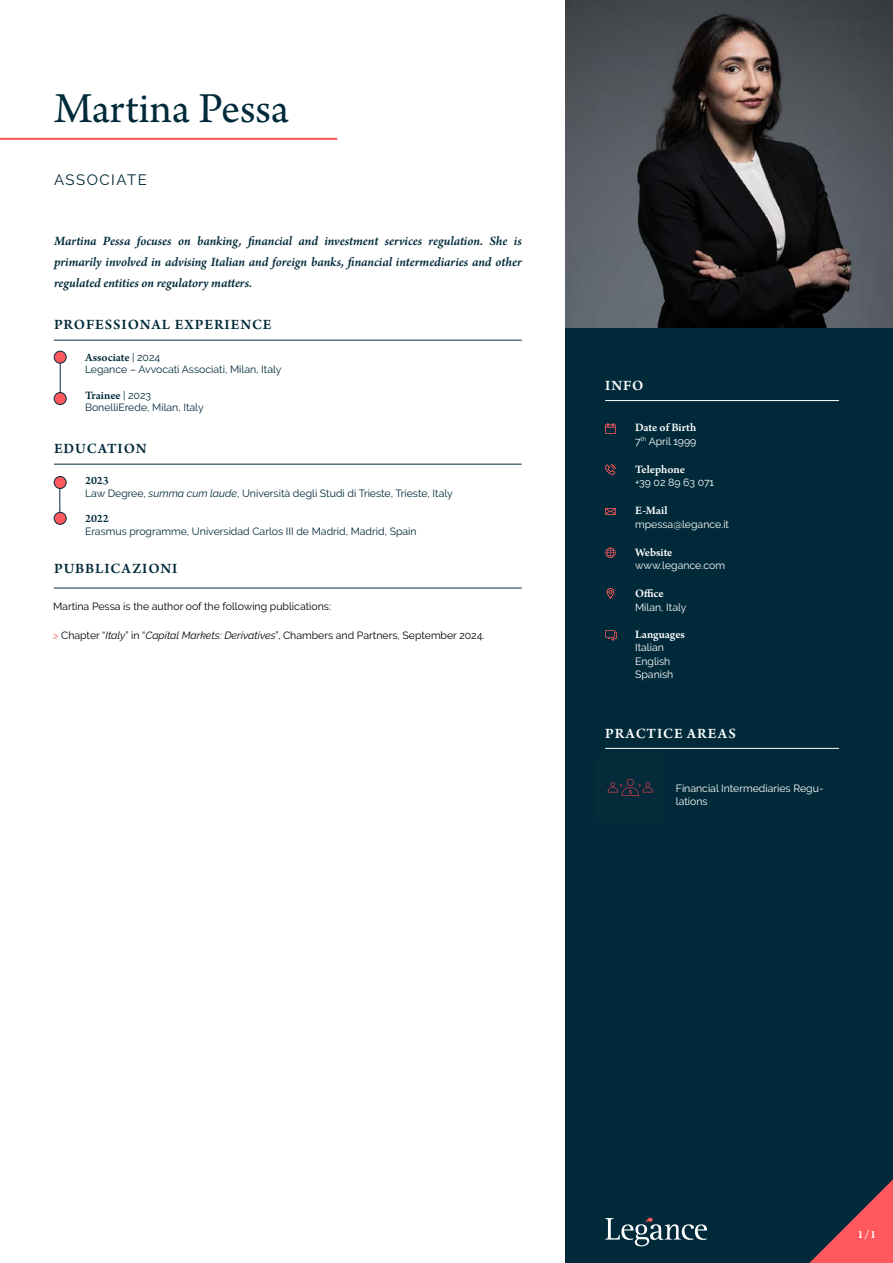
<style>
.page{position:relative;width:893px;height:1263px;background:#fff}
.page>*{position:absolute;margin:0;border:0;box-sizing:border-box;transform-origin:0 0}
.t1{font:45px "Arno Pro";letter-spacing:-.005em;color:#002a3a}
.t2{font:600 15px "Arno Pro";letter-spacing:.06em;color:#002a3a}
.t3{font:600 15px "Arno Pro";letter-spacing:.06em;color:#fff}
.t4{font:15px "Raleway";letter-spacing:.1em;color:#002a3a}
.t5{font:italic 600 13.5px/21px "Arno Pro";letter-spacing:-.005em;color:#002a3a;text-align:justify}
.t6{font:600 12px "Arno Pro";letter-spacing:-.005em;color:#fff}
.t7{font:600 12px "Arno Pro";color:#002a3a}
.t8{font:10.5px "Raleway";color:#002a3a}
.t9{font:10.5px "Raleway";color:#000}
.t10{font:10.5px/13.5px "Raleway";color:#fff}
.s1{font-family:"Raleway";font-weight:400;font-size:10.5px}
.s2{font-style:italic}
.s3{color:#ff585d}
</style>
<div class="page">
<hr style="left:54px;top:340px;width:468px;height:1px;background:#002a3a">
<hr style="left:60px;top:357px;width:1px;height:42px;background:#002a3a">
<div style="left:54px;top:351px;width:12px;height:12px;background:#ff585d;border-radius:50%"></div>
<div style="left:54px;top:351px;width:12px;height:12px;border:1px solid #002a3a;border-radius:50%"></div>
<div style="left:54px;top:393px;width:12px;height:12px;background:#ff585d;border-radius:50%"></div>
<div style="left:54px;top:392px;width:12px;height:13px;border:1px solid #002a3a;border-radius:50%"></div>
<div style="left:566px;top:0;width:327px;height:1263px;background:#002a3a"></div>
<svg style="left:605px;top:1218px;width:102px;height:28px"></svg>
<svg style="left:809px;top:1179px;width:84px;height:84px"></svg>
<hr style="left:0;top:138px;width:337px;height:2px;background:#ff585d">
<hr style="left:54px;top:464px;width:468px;height:1px;background:#002a3a">
<hr style="left:60px;top:480px;width:1px;height:37px;background:#002a3a">
<div style="left:54px;top:476px;width:12px;height:12px;background:#ff585d;border-radius:50%"></div>
<div style="left:54px;top:476px;width:12px;height:13px;border:1px solid #002a3a;border-radius:50%"></div>
<div style="left:54px;top:512px;width:12px;height:12px;background:#ff585d;border-radius:50%"></div>
<div style="left:54px;top:512px;width:12px;height:12px;border:1px solid #002a3a;border-radius:50%"></div>
<hr style="left:605px;top:400px;width:234px;height:1px;background:#fff">
<hr style="left:605px;top:748px;width:234px;height:1px;background:#fff">
<svg style="left:607px;top:588px;width:7px;height:11px"></svg>
<svg style="left:605px;top:508px;width:11px;height:7px"></svg>
<svg style="left:605px;top:464px;width:11px;height:11px"></svg>
<svg style="left:605px;top:548px;width:11px;height:10px"></svg>
<svg style="left:605px;top:423px;width:11px;height:11px"></svg>
<svg style="left:605px;top:630px;width:12px;height:11px"></svg>
<div style="left:595px;top:754px;width:69px;height:68px;background:#052a39"></div>
<svg style="left:608px;top:778px;width:45px;height:18px"></svg>
<img style="left:566px;top:0;width:327px;height:327px">
<hr style="left:54px;top:588px;width:468px;height:1px;background:#002a3a">
<h1 class="t1" style="left:54px;top:83px;width:237px">Martina Pessa</h1>
<p class="t4" style="left:54px;top:171px;width:94px">ASSOCIATE</p>
<p class="t5" style="left:54px;top:231px;width:469px">Martina Pessa focuses on banking, financial and investment services regulation. She is primarily involved in advising Italian and foreign banks, financial intermediaries and other regulated entities on regulatory matters.</p>
<p class="t2" style="left:54px;top:316px;width:219px">PROFESSIONAL EXPERIENCE</p>
<p class="t7" style="left:85px;top:350px;width:77px">Associate <span class="s1">| 2024</span></p>
<p class="t8" style="left:85px;top:364px;width:198px">Legance – Avvocati Associati, Milan, Italy</p>
<p class="t7" style="left:85px;top:388px;width:68px">Trainee <span class="s1">| 2023</span></p>
<p class="t8" style="left:85px;top:402px;width:120px">BonelliErede, Milan, Italy</p>
<p class="t2" style="left:54px;top:440px;width:94px">EDUCATION</p>
<p class="t7" style="left:85px;top:474px;width:25px">2023</p>
<p class="t8" style="left:85px;top:487px;width:369px">Law Degree, <span class="s2">summa cum laude</span>, Università degli Studi di Trieste, Trieste, Italy</p>
<p class="t7" style="left:85px;top:512px;width:25px">2022</p>
<p class="t8" style="left:85px;top:525px;width:333px">Erasmus programme, Universidad Carlos III de Madrid, Madrid, Spain</p>
<p class="t2" style="left:54px;top:560px;width:125px">PUBBLICAZIONI</p>
<p class="t9" style="left:53px;top:600px;width:279px">Martina Pessa is the author oof the following publications:</p>
<p class="t9" style="left:53px;top:629px;width:433px"><span class="s3">&gt;</span> Chapter “<span class="s2">Italy</span>” in “<span class="s2">Capital Markets: Derivatives</span>”, Chambers and Partners, September 2024.</p>
<p class="t3" style="left:605px;top:377px;width:40px">INFO</p>
<p class="t6" style="left:635px;top:421px;width:63px">Date of Birth</p>
<p class="t10" style="left:635px;top:434px;width:63px">7<sup>th</sup> April 1999</p>
<p class="t6" style="left:635px;top:462px;width:51px">Telephone</p>
<p class="t10" style="left:635px;top:476px;width:81px">+39 02 89 63 071</p>
<p class="t6" style="left:635px;top:504px;width:34px">E-Mail</p>
<p class="t10" style="left:635px;top:517px;width:96px">mpessa@legance.it</p>
<p class="t6" style="left:635px;top:545px;width:39px">Website</p>
<p class="t10" style="left:635px;top:559px;width:91px">www.legance.com</p>
<p class="t6" style="left:635px;top:586px;width:30px">Office</p>
<p class="t10" style="left:635px;top:600px;width:53px">Milan, Italy</p>
<p class="t6" style="left:635px;top:627px;width:51px">Languages</p>
<p class="t10" style="left:635px;top:641px;width:40px">Italian<br>English<br>Spanish</p>
<p class="t3" style="left:605px;top:724px;width:132px">PRACTICE AREAS</p>
<p class="t10" style="left:676px;top:781px;width:149px">Financial Intermediaries Regu&shy;lations</p>
<p class="t6" style="left:857px;top:1228px;width:20px">1/1</p>
</div>
